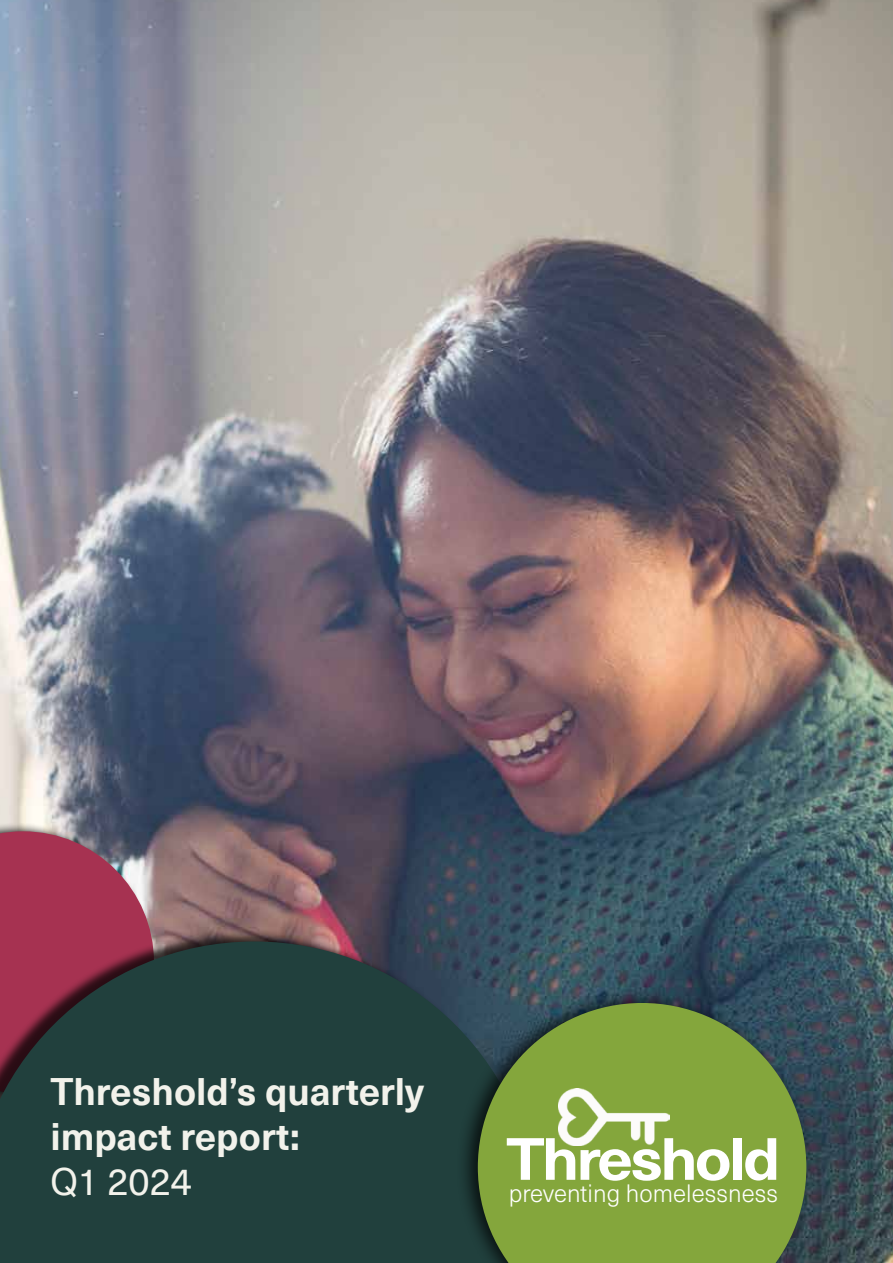
<style>
.page{position:relative;width:893px;height:1263px;background:#fff}
.page>*{position:absolute;margin:0;border:0;box-sizing:border-box;transform-origin:0 0}
.t1{font:700 58.5px "Neue Haas Unica W1 G";letter-spacing:-.045em;color:#fff;scale:1.07 1}
.t2{font:700 37.5px/45px "Neue Haas Unica Pro";color:#f2f2eb}
.t3{font:37.5px "Neue Haas Unica Pro";color:#f2f2eb}
.t4{font:300 24.75px "Neue Haas Unica W1 G";color:#fff}
</style>
<div class="page">
<img style="left:0;top:0;width:893px;height:1263px">
<div style="left:0;top:822px;width:155px;height:278px;background:#000;opacity:.75"></div>
<svg style="left:0;top:831px;width:154px;height:98px;background:#9f4862"></svg>
<div style="left:0;top:929px;width:534px;height:334px;background:#000;opacity:.75"></div>
<svg style="left:0;top:941px;width:538px;height:322px;background:#2a3e3f"></svg>
<div style="left:456px;top:987px;width:359px;height:276px;background:#000;opacity:.75"></div>
<svg style="left:478px;top:1003px;width:328px;height:260px;background:#75953f"></svg>
<img style="left:558px;top:1089px;width:111px;height:56px">
<p class="t2" style="left:50px;top:1069px;width:375px">Threshold’s quarterly impact report:</p>
<p class="t3" style="left:50px;top:1159px;width:143px">Q1 2024</p>
<h1 class="t1" style="left:506px;top:1114px;width:258px">Threshold</h1>
<p class="t4" style="left:509px;top:1175px;width:271px">preventing homelessness</p>
</div>
